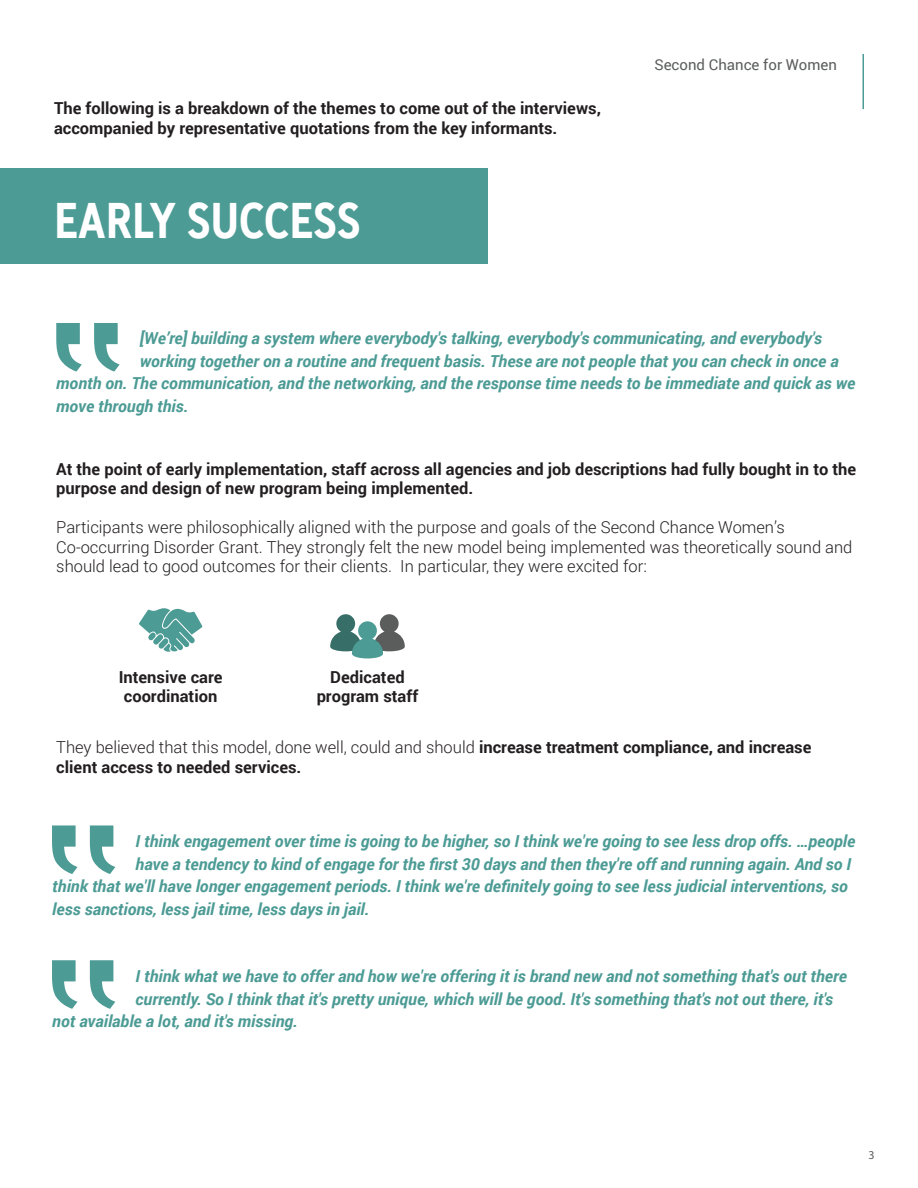
<style>
.page{position:relative;width:918px;height:1188px;background:#fff}
.page>*{position:absolute;margin:0;border:0;box-sizing:border-box;transform-origin:0 0}
.t1{font:700 45px "Deansgate Condensed";color:#fff;scale:.94 1}
.t2{font:italic 700 16.5px "Roboto";color:#4c9b95}
.Graph_Axis_Text_smal{font:700 16.5px/19.5px "Roboto";color:#231f20}
.Graph_Axis_Text_smal-2{font:300 16.5px/19.5px "Roboto";color:#231f20}
.t3{font:15px "Roboto";color:#5b5d5d}
.t4{font:12px "Myriad Pro";color:#5b5d5d}
.s1{font-weight:300}
</style>
<div class="page">
<hr style="left:862px;top:54px;width:2px;height:55px;background:#4c9b95">
<svg style="left:56px;top:323px;width:64px;height:49px"></svg>
<svg style="left:52px;top:825px;width:63px;height:49px"></svg>
<svg style="left:52px;top:960px;width:63px;height:49px"></svg>
<div style="left:0;top:168px;width:488px;height:96px;background:#4c9b95"></div>
<svg style="left:139px;top:608px;width:63px;height:44px"></svg>
<svg style="left:330px;top:614px;width:75px;height:44px"></svg>
<p class="Graph_Axis_Text_smal" style="left:54px;top:98px;width:548px">The following is a breakdown of the themes to come out of the interviews, accompanied by representative quotations from the key informants.</p>
<h1 class="t1" style="left:54px;top:185px;width:328px">EARLY SUCCESS</h1>
<h5 class="t3" style="left:654px;top:54px;width:184px">Second Chance for Women</h5>
<h5 class="t2" style="left:140px;top:327px;width:684px">[We’re] building a system where everybody's talking, everybody's communicating, and everybody's</h5>
<h5 class="t2" style="left:140px;top:349px;width:700px">working together on a routine and frequent basis. These are not people that you can check in once a</h5>
<h5 class="t2" style="left:56px;top:372px;width:801px">month on. The communication, and the networking, and the response time needs to be immediate and quick as we</h5>
<h5 class="t2" style="left:56px;top:394px;width:134px">move through this.</h5>
<p class="Graph_Axis_Text_smal" style="left:56px;top:458px;width:802px">At the point of early implementation, staff across all agencies and job descriptions had fully bought in to the purpose and design of new program being implemented.</p>
<p class="Graph_Axis_Text_smal-2" style="left:56px;top:517px;width:798px">Participants were philosophically aligned with the purpose and goals of the Second Chance Women’s<br>Co-occurring Disorder Grant. They strongly felt the new model being implemented was theoretically sound and should lead to good outcomes for their clients. In particular, they were excited for:</p>
<p class="Graph_Axis_Text_smal" style="left:119px;top:666px;width:105px;text-align:center">Intensive care coordination</p>
<p class="Graph_Axis_Text_smal" style="left:317px;top:666px;width:103px;text-align:center">Dedicated program staff</p>
<p class="Graph_Axis_Text_smal" style="left:56px;top:737px;width:757px"><span class="s1">They believed that this model, done well, could and should</span> increase treatment compliance, and increase client access to needed services.</p>
<h5 class="t2" style="left:136px;top:830px;width:721px">I think engagement over time is going to be higher, so I think we're going to see less drop offs. …people</h5>
<h5 class="t2" style="left:136px;top:852px;width:717px">have a tendency to kind of engage for the first 30 days and then they're off and running again. And so I</h5>
<h5 class="t2" style="left:52px;top:875px;width:797px">think that we'll have longer engagement periods. I think we're definitely going to see less judicial interventions, so</h5>
<h5 class="t2" style="left:52px;top:897px;width:319px">less sanctions, less jail time, less days in jail.</h5>
<h5 class="t2" style="left:136px;top:965px;width:713px">I think what we have to offer and how we're offering it is brand new and not something that's out there</h5>
<h5 class="t2" style="left:136px;top:987px;width:699px">currently. So I think that it's pretty unique, which will be good. It's something that's not out there, it's</h5>
<h5 class="t2" style="left:52px;top:1010px;width:247px">not available a lot, and it's missing.</h5>
<p class="t4" style="left:868px;top:1148px;width:8px">3</p>
</div>
